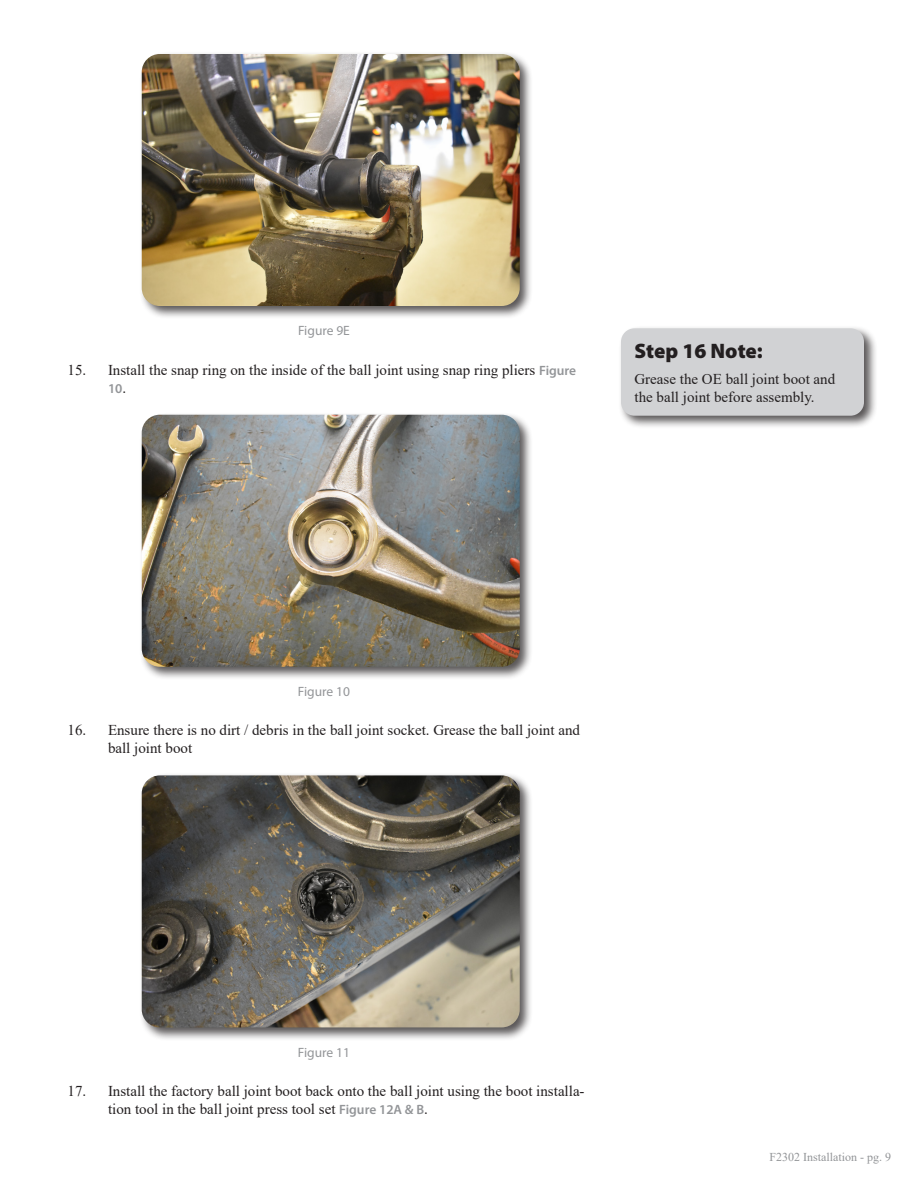
<style>
.page{position:relative;width:918px;height:1188px;background:#fff}
.page>*{position:absolute;margin:0;border:0;box-sizing:border-box;transform-origin:0 0}
.Headline{font:900 21px "Myriad Pro";letter-spacing:-.005em;color:#231f20}
.Body_text{font:15px/18px "Times New Roman";color:#231f20}
.t1{font:13.5px "Myriad Pro";color:#939598}
.t2{font:600 13.5px "Myriad Pro";color:#939598}
.t3{font:12px "Times New Roman";color:#939598}
.s1{font-family:"Myriad Pro";font-weight:600;font-size:13.5px;color:#939598}
.s2{font-family:"Times New Roman";font-weight:400;font-size:15px;color:#231f20}
</style>
<div class="page">
<div style="left:139px;top:51px;width:394px;height:269px;background:#231f20;opacity:.75"></div>
<img style="left:142px;top:54px;width:378px;height:252px">
<div style="left:139px;top:412px;width:394px;height:268px;background:#231f20;opacity:.75"></div>
<img style="left:142px;top:415px;width:378px;height:252px">
<div style="left:139px;top:773px;width:394px;height:268px;background:#231f20;opacity:.75"></div>
<img style="left:142px;top:775px;width:378px;height:252px">
<div style="left:618px;top:325px;width:260px;height:104px;background:#231f20;opacity:.75"></div>
<div style="left:621px;top:328px;width:243px;height:88px;background:#d1d2d4;border-radius:14px"></div>
<p class="t1" style="left:298px;top:322px;width:53px">Figure 9E</p>
<p class="Body_text" style="left:68px;top:360px;width:510px">15. Install the snap ring on the inside of the ball joint using snap ring pliers <span class="s1">Figure</span></p>
<p class="t2" style="left:108px;top:380px;width:20px">10<span class="s2">.</span></p>
<p class="Headline" style="left:634px;top:339px;width:130px">Step 16 Note:</p>
<p class="Body_text" style="left:634px;top:370px;width:202px">Grease the OE ball joint boot and the ball joint before assembly.</p>
<p class="t1" style="left:298px;top:683px;width:54px">Figure 10</p>
<p class="Body_text" style="left:108px;top:721px;width:474px;text-indent:-40px">16. Ensure there is no dirt / debris in the ball joint socket. Grease the ball joint and ball joint boot</p>
<p class="t1" style="left:298px;top:1044px;width:54px">Figure 11</p>
<p class="Body_text" style="left:108px;top:1082px;width:478px;text-indent:-40px">17. Install the factory ball joint boot back onto the ball joint using the boot installa&shy;tion tool in the ball joint press tool set <span class="s1">Figure 12A &amp; B</span>.</p>
<p class="t3" style="left:769px;top:1149px;width:123px">F2302 Installation - pg. 9</p>
</div>
